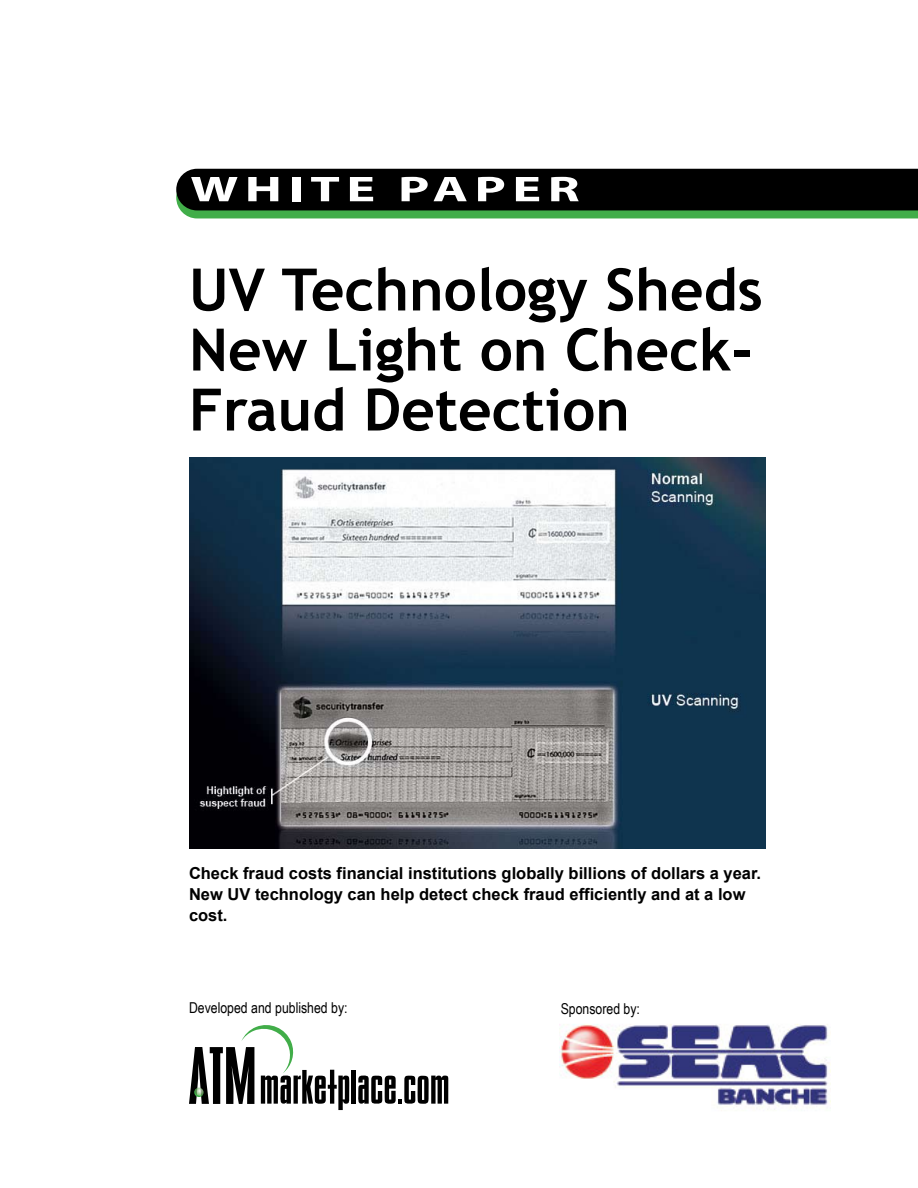
<style>
.page{position:relative;width:918px;height:1188px;background:#fff}
.page>*{position:absolute;margin:0;border:0;box-sizing:border-box;transform-origin:0 0}
.t1{font:700 58.5px/60px "Trebuchet MS";color:#000}
.t2{font:700 36px "Myriad Pro";letter-spacing:.12em;color:#fff;scale:1.5 1}
.t3{font:700 16.5px/21px "Arial";color:#000}
.t4{font:15px "Arial Narrow";color:#000}
</style>
<div class="page">
<svg style="left:176px;top:169px;width:742px;height:49px;background:#0b1c0c"></svg>
<img style="left:559px;top:1024px;width:271px;height:86px">
<img style="left:189px;top:457px;width:577px;height:391px">
<svg style="left:189px;top:1025px;width:160px;height:85px"></svg>
<hr style="left:352px;top:1070px;width:4px;height:34px;background:#000">
<svg style="left:358px;top:1075px;width:90px;height:29px"></svg>
<h2 class="t2" style="left:190px;top:166px;width:261px">WHITE PAPER</h2>
<h1 class="t1" style="left:189px;top:260px;width:575px">UV Technology Sheds<br>New Light on Check-<br>Fraud Detection</h1>
<p class="t3" style="left:189px;top:863px;width:574px">Check fraud costs financial institutions globally billions of dollars a year.<br>New UV technology can help detect check fraud efficiently and at a low cost.</p>
<p class="t4" style="left:189px;top:996px;width:160px">Developed and published by:</p>
<p class="t4" style="left:561px;top:997px;width:81px">Sponsored by:</p>
</div>
